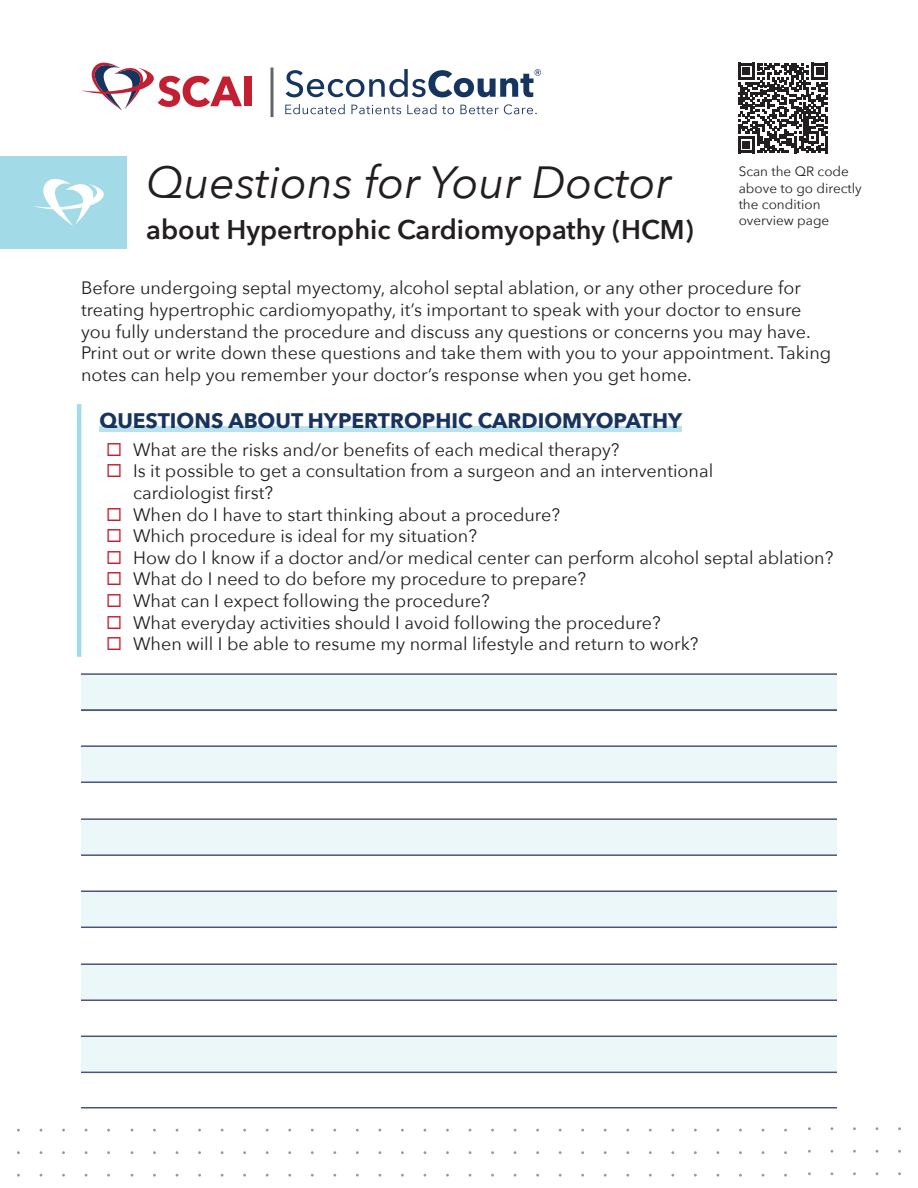
<style>
.page{position:relative;width:918px;height:1188px;background:#fff}
.page>*{position:absolute;margin:0;border:0;box-sizing:border-box;transform-origin:0 0}
.t1{font:italic 45px "Avenir Next";color:#231f20}
.t2{font:600 27px "Avenir Next";color:#231f20}
.t3{font:700 21px "Avenir Next";color:#18345e}
.t4{font:18px/21.6px "Avenir Next";color:#231f20}
.t5{font:13.5px/16.2px "Avenir Next";color:#231f20}
</style>
<div class="page">
<div style="left:0;top:156px;width:127px;height:93px;background:#a2dae8"></div>
<svg style="left:34px;top:179px;width:70px;height:47px"></svg>
<svg style="left:285px;top:104px;width:60px;height:10px"></svg>
<svg style="left:352px;top:105px;width:49px;height:9px"></svg>
<svg style="left:407px;top:104px;width:29px;height:10px"></svg>
<svg style="left:442px;top:106px;width:12px;height:8px"></svg>
<svg style="left:460px;top:104px;width:77px;height:10px"></svg>
<div style="left:244px;top:77px;width:8px;height:29px;background:#c31f33"></div>
<svg style="left:81px;top:62px;width:161px;height:49px"></svg>
<hr style="left:271px;top:68px;width:3px;height:49px;background:#636669">
<svg style="left:286px;top:69px;width:255px;height:28px"></svg>
<div style="left:99px;top:426px;width:583px;height:5px;background:#b9e2ed"></div>
<hr style="left:77px;top:404px;width:4px;height:253px;background:#a2dae8">
<svg style="left:738px;top:63px;width:90px;height:90px"></svg>
<div style="left:81px;top:819px;width:756px;height:36px;background:#ecf7fa"></div>
<div style="left:81px;top:891px;width:756px;height:36px;background:#ecf7fa"></div>
<hr style="left:81px;top:818px;width:756px;height:2px;background:#4c5578">
<hr style="left:81px;top:854px;width:756px;height:2px;background:#4c5578">
<hr style="left:81px;top:927px;width:756px;height:1px;background:#4c5578">
<hr style="left:81px;top:890px;width:756px;height:2px;background:#4c5578">
<div style="left:81px;top:964px;width:756px;height:36px;background:#ecf7fa"></div>
<div style="left:81px;top:1036px;width:756px;height:36px;background:#ecf7fa"></div>
<hr style="left:81px;top:963px;width:756px;height:2px;background:#4c5578">
<hr style="left:81px;top:999px;width:756px;height:2px;background:#4c5578">
<hr style="left:81px;top:1072px;width:756px;height:1px;background:#4c5578">
<hr style="left:81px;top:1036px;width:756px;height:1px;background:#4c5578">
<hr style="left:81px;top:1107px;width:756px;height:1px;background:#4c5578">
<div style="left:81px;top:674px;width:756px;height:36px;background:#ecf7fa"></div>
<div style="left:81px;top:746px;width:756px;height:36px;background:#ecf7fa"></div>
<hr style="left:81px;top:673px;width:756px;height:2px;background:#4c5578">
<hr style="left:81px;top:709px;width:756px;height:2px;background:#4c5578">
<hr style="left:81px;top:781px;width:756px;height:2px;background:#4c5578">
<hr style="left:81px;top:745px;width:756px;height:2px;background:#4c5578">
<h1 class="t1" style="left:146px;top:144px;width:527px">Questions for Your Doctor</h1>
<h2 class="t2" style="left:146px;top:207px;width:549px">about Hypertrophic Cardiomyopathy (HCM)</h2>
<p class="t4" style="left:81px;top:277px;width:752px">Before undergoing septal myectomy, alcohol septal ablation, or any other procedure for treating hypertrophic cardiomyopathy, it’s important to speak with your doctor to ensure you fully understand the procedure and discuss any questions or concerns you may have.<br>Print out or write down these questions and take them with you to your appointment. Taking notes can help you remember your doctor’s response when you get home.</p>
<p class="t3" style="left:99px;top:402px;width:584px">QUESTIONS ABOUT HYPERTROPHIC CARDIOMYOPATHY</p>
<p class="t4" style="left:133px;top:438px;width:702px">What are the risks and/or benefits of each medical therapy?<br>Is it possible to get a consultation from a surgeon and an interventional<br>cardiologist first?<br>When do I have to start thinking about a procedure?<br>Which procedure is ideal for my situation?<br>How do I know if a doctor and/or medical center can perform alcohol septal ablation?<br>What do I need to do before my procedure to prepare?<br>What can I expect following the procedure?<br>What everyday activities should I avoid following the procedure?<br>When will I be able to resume my normal lifestyle and return to work?</p>
<p class="t5" style="left:739px;top:163px;width:125px">Scan the QR code above to go directly the condition overview page</p>
</div>
